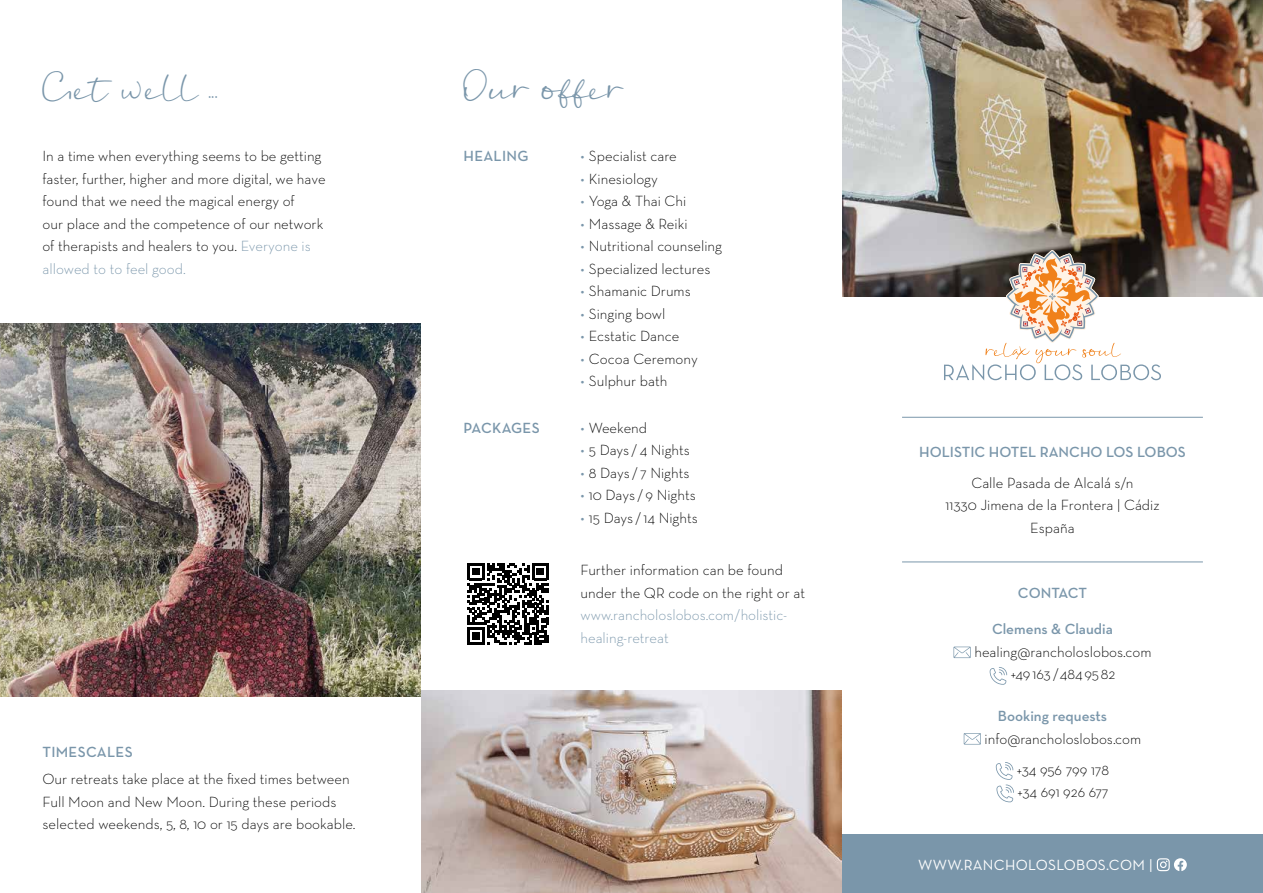
<style>
.page{position:relative;width:1263px;height:893px;background:#fff}
.page>*{position:absolute;margin:0;border:0;box-sizing:border-box;transform-origin:0 0}
.t1{font:45px "Michael";color:#7a96aa}
.t2{font:300 15px/22.5px "Neutra Text";color:#000}
.t3{font:600 15px "Neutra Text";color:#7a96aa}
.t4{font:300 15px/22.5px "Neutra Text";color:#7a96aa}
.t5{font:600 15px "Neutra Text";letter-spacing:.02em;color:#7a96aa}
.t6{font:15px "Neutra Text";letter-spacing:.02em;color:#fff}
.s1{color:#7a96aa}
</style>
<div class="page">
<img style="left:0;top:324px;width:421px;height:372px">
<img style="left:421px;top:690px;width:421px;height:203px">
<svg style="left:467px;top:563px;width:82px;height:82px"></svg>
<img style="left:842px;top:0;width:421px;height:296px">
<svg style="left:944px;top:250px;width:217px;height:130px"></svg>
<div style="left:842px;top:834px;width:421px;height:59px;background:#7a96aa"></div>
<svg style="left:1157px;top:858px;width:30px;height:13px"></svg>
<hr style="left:902px;top:417px;width:301px;height:1px;background:#7a96aa">
<hr style="left:902px;top:562px;width:301px;height:1px;background:#7a96aa">
<svg style="left:953px;top:647px;width:18px;height:11px"></svg>
<svg style="left:990px;top:667px;width:17px;height:18px"></svg>
<svg style="left:964px;top:733px;width:17px;height:12px"></svg>
<svg style="left:996px;top:762px;width:18px;height:40px"></svg>
<h1 class="t1" style="left:43px;top:61px;width:181px">Get well …</h1>
<h1 class="t1" style="left:463px;top:61px;width:162px">Our offer</h1>
<p class="t2" style="left:43px;top:144px;width:285px">In a time when everything seems to be getting faster, further, higher and more digital, we have found that we need the magical energy of<br>our place and the competence of our network of therapists and healers to you. <span class="s1">Everyone is allowed to to feel good.</span></p>
<p class="t5" style="left:43px;top:743px;width:92px">TIMESCALES</p>
<p class="t2" style="left:43px;top:767px;width:315px">Our retreats take place at the fixed times between<br>Full Moon and New Moon. During these periods selected weekends, 5, 8, 10 or 15 days are bookable.</p>
<p class="t5" style="left:463px;top:147px;width:67px">HEALING</p>
<p class="t2" style="left:580px;top:144px;width:98px"><span class="s1">•</span> Specialist care</p>
<p class="t2" style="left:580px;top:167px;width:79px"><span class="s1">•</span> Kinesiology</p>
<p class="t2" style="left:580px;top:189px;width:107px"><span class="s1">•</span> Yoga &amp; Thai Chi</p>
<p class="t2" style="left:580px;top:212px;width:109px"><span class="s1">•</span> Massage &amp; Reiki</p>
<p class="t2" style="left:580px;top:234px;width:143px"><span class="s1">•</span> Nutritional counseling</p>
<p class="t2" style="left:580px;top:257px;width:132px"><span class="s1">•</span> Specialized lectures</p>
<p class="t2" style="left:580px;top:279px;width:112px"><span class="s1">•</span> Shamanic Drums</p>
<p class="t2" style="left:580px;top:302px;width:86px"><span class="s1">•</span> Singing bowl</p>
<p class="t2" style="left:580px;top:324px;width:100px"><span class="s1">•</span> Ecstatic Dance</p>
<p class="t2" style="left:580px;top:347px;width:119px"><span class="s1">•</span> Cocoa Ceremony</p>
<p class="t2" style="left:580px;top:369px;width:88px"><span class="s1">•</span> Sulphur bath</p>
<p class="t5" style="left:463px;top:419px;width:78px">PACKAGES</p>
<p class="t2" style="left:580px;top:416px;width:68px"><span class="s1">•</span> Weekend</p>
<p class="t2" style="left:580px;top:439px;width:111px"><span class="s1">•</span> 5 Days /4 Nights</p>
<p class="t2" style="left:580px;top:461px;width:110px"><span class="s1">•</span> 8 Days / 7 Nights</p>
<p class="t2" style="left:580px;top:484px;width:117px"><span class="s1">•</span> 10 Days /9 Nights</p>
<p class="t2" style="left:580px;top:506px;width:119px"><span class="s1">•</span> 15 Days / 14 Nights</p>
<p class="t2" style="left:580px;top:559px;width:226px">Further information can be found under the QR code on the right or at</p>
<p class="t4" style="left:580px;top:604px;width:208px">www.rancholoslobos.com/holistic&shy;healing-retreat</p>
<p class="t3" style="left:919px;top:443px;width:268px">HOLISTIC HOTEL RANCHO LOS LOBOS</p>
<p class="t2" style="left:945px;top:471px;width:215px;text-align:center">Calle Pasada de Alcalá s/n<br>11330 Jimena de la Frontera | Cádiz<br>España</p>
<p class="t3" style="left:1018px;top:584px;width:71px">CONTACT</p>
<p class="t3" style="left:992px;top:620px;width:122px">Clemens &amp; Claudia</p>
<p class="t2" style="left:974px;top:640px;width:179px;text-align:center">healing@rancholoslobos.com +49163 /4849582</p>
<p class="t3" style="left:998px;top:707px;width:111px">Booking requests</p>
<p class="t2" style="left:984px;top:723px;width:158px;line-height:31px;text-align:center">info@rancholoslobos.com +34 956 799 178</p>
<p class="t2" style="left:1018px;top:780px;width:92px">+34 691 926 677</p>
<p class="t6" style="left:918px;top:856px;width:236px">WWW.RANCHOLOSLOBOS.COM |</p>
</div>
